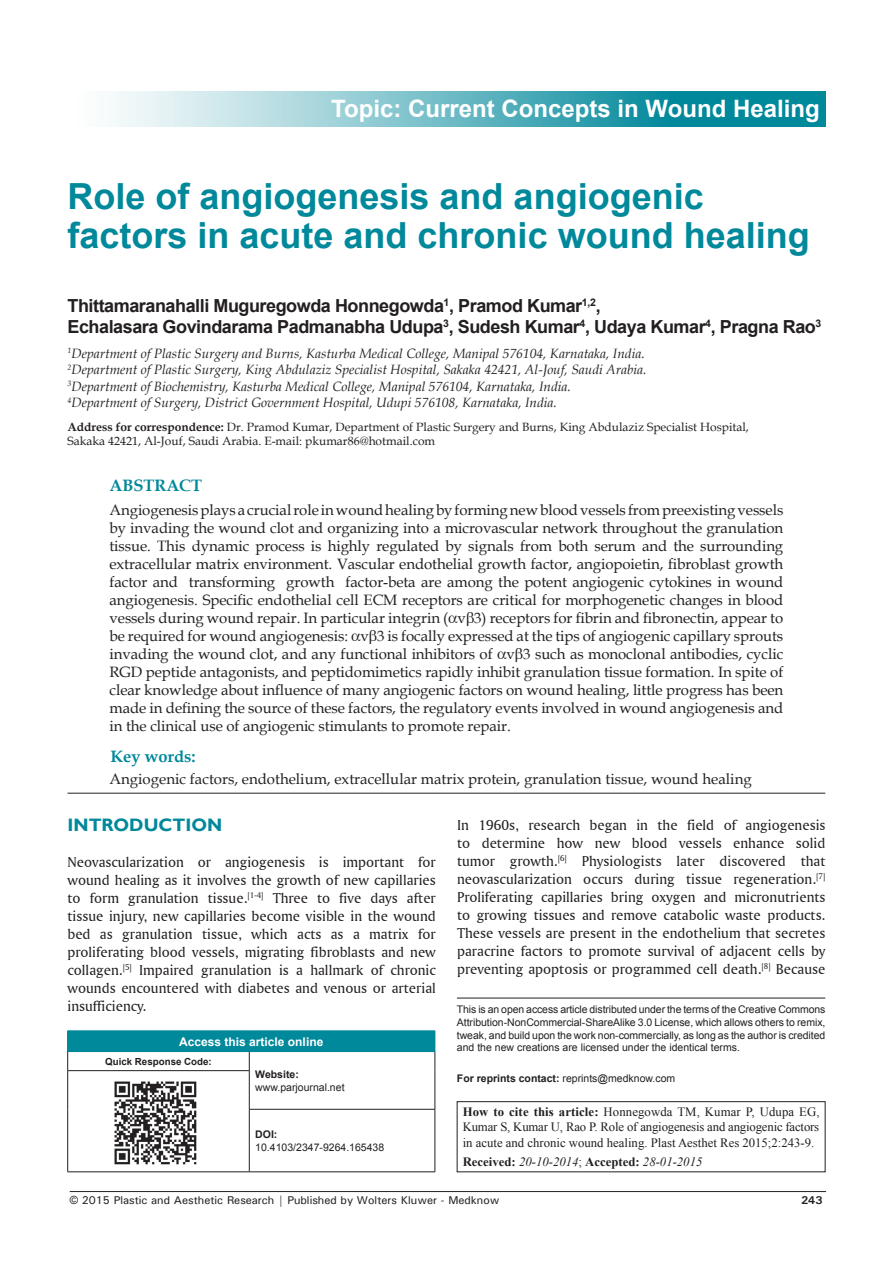
<style>
.page{position:relative;width:893px;height:1263px;background:#fff}
.page>*{position:absolute;margin:0;border:0;box-sizing:border-box;transform-origin:0 0}
.AT{font:700 36px/39px "Arial";color:#00889b}
.t1{font:700 24px "Arial";color:#fff}
.AU{font:700 18px/21px "Arial";letter-spacing:-.025em;color:#231f20}
.t2{font:700 18px "Gill Sans";color:#00889b}
.KWDH{font:700 16.5px "Book Antiqua";color:#00889b}
.ABSH{font:700 16.5px "Book Antiqua";color:#00889b}
.ABS{font:15px/18px "Book Antiqua";letter-spacing:-.005em;color:#231f20;text-align:justify}
.TX{font:15px/18px "Amerigo BT Roman A";color:#231f20;text-align:justify}
.Kwd{font:15px "Book Antiqua";color:#231f20}
.AFF{font:italic 13.5px/16.5px "Book Antiqua";color:#231f20}
.SRC{font:12.75px/15.3px "Times New Roman";color:#231f20;text-align:justify}
.SRC-2{font:italic 12.75px "Times New Roman";color:#231f20}
.ADD{font:12px/14.4px "Book Antiqua";color:#231f20}
.t3{font:700 12px "Arial";color:#fff}
.t4{font:500 11.25px "Univers";color:#231f20}
.t5{font:700 11.25px "Univers";color:#231f20}
.Reprint{font:10.5px/12.6px "Arial";color:#231f20}
.t6{font:700 9.75px "Arial";color:#231f20}
.s1{font-weight:700}
.s2{font-weight:700;font-style:normal}
.s3{font-style:normal}
.s4{font-family:"Arial";font-weight:400}
</style>
<div class="page">
<svg style="left:114px;top:92px;width:712px;height:35px;background:#67b7c3"></svg>
<hr style="left:70px;top:1191px;width:756px;height:1px;background:#231f20">
<hr style="left:68px;top:793px;width:757px;height:1px;background:#231f20">
<div style="left:68px;top:1031px;width:367px;height:20px;background:#00889b"></div>
<hr style="left:68px;top:1030px;width:181px;height:1px;background:#00889b">
<hr style="left:249px;top:1030px;width:186px;height:1px;background:#00889b">
<hr style="left:68px;top:1051px;width:181px;height:1px;background:#00889b">
<hr style="left:249px;top:1051px;width:186px;height:1px;background:#00889b">
<svg style="left:67px;top:1031px;width:1px;height:39px"></svg>
<svg style="left:249px;top:1052px;width:1px;height:18px"></svg>
<svg style="left:435px;top:1031px;width:1px;height:40px"></svg>
<hr style="left:68px;top:1070px;width:181px;height:1px;background:#231f20">
<hr style="left:67px;top:1071px;width:1px;height:38px;background:#231f20">
<hr style="left:249px;top:1071px;width:1px;height:38px;background:#231f20">
<hr style="left:435px;top:1071px;width:1px;height:38px;background:#231f20">
<hr style="left:67px;top:1109px;width:1px;height:63px;background:#231f20">
<hr style="left:249px;top:1109px;width:186px;height:1px;background:#231f20">
<hr style="left:249px;top:1109px;width:1px;height:63px;background:#231f20">
<hr style="left:435px;top:1109px;width:1px;height:63px;background:#231f20">
<hr style="left:68px;top:1171px;width:181px;height:1px;background:#231f20">
<hr style="left:249px;top:1171px;width:186px;height:1px;background:#231f20">
<img style="left:114px;top:1081px;width:83px;height:84px">
<hr style="left:457px;top:998px;width:368px;height:1px;background:#231f20">
<div style="left:457px;top:1101px;width:368px;height:71px;border:1px solid #231f20"></div>
<h2 class="t1" style="left:331px;top:92px;width:490px">Topic: Current Concepts in Wound Healing</h2>
<p class="AT" style="left:68px;top:177px;width:744px">Role of angiogenesis and angiogenic factors in acute and chronic wound healing</p>
<p class="AU" style="left:68px;top:295px;width:755px">Thittamaranahalli Muguregowda Honnegowda<sup>1</sup>, Pramod Kumar<sup>1,2</sup>,<br>Echalasara Govindarama Padmanabha Udupa<sup>3</sup>, Sudesh Kumar<sup>4</sup>, Udaya Kumar<sup>4</sup>, Pragna Rao<sup>3</sup></p>
<p class="AFF" style="left:68px;top:345px;width:581px"><sup>1</sup>Department of Plastic Surgery and Burns, Kasturba Medical College, Manipal 576104, Karnataka, India.<br><sup>2</sup>Department of Plastic Surgery, King Abdulaziz Specialist Hospital, Sakaka 42421, Al‑Jouf, Saudi Arabia.<br><sup>3</sup>Department of Biochemistry, Kasturba Medical College, Manipal 576104, Karnataka, India.<br><sup>4</sup>Department of Surgery, District Government Hospital, Udupi 576108, Karnataka, India.</p>
<p class="ADD" style="left:68px;top:419px;width:683px"><span class="s1">Address for correspondence:</span> Dr. Pramod Kumar, Department of Plastic Surgery and Burns, King Abdulaziz Specialist Hospital,<br>Sakaka 42421, Al‑Jouf, Saudi Arabia. E‑mail: pkumar86@hotmail.com</p>
<p class="ABSH" style="left:110px;top:474px;width:94px">ABSTRACT</p>
<p class="ABS" style="left:110px;top:501px;width:675px">Angiogenesis plays a crucial role in wound healing by forming new blood vessels from preexisting vessels by invading the wound clot and organizing into a microvascular network throughout the granulation tissue. This dynamic process is highly regulated by signals from both serum and the surrounding extracellular matrix environment. Vascular endothelial growth factor, angiopoietin, fibroblast growth factor and transforming growth factor-beta are among the potent angiogenic cytokines in wound angiogenesis. Specific endothelial cell ECM receptors are critical for morphogenetic changes in blood vessels during wound repair. In particular integrin ( v 3) receptors for fibrin and fibronectin, appear to be required for wound angiogenesis: v 3 is focally expressed at the tips of angiogenic capillary sprouts invading the wound clot, and any functional inhibitors of v 3 such as monoclonal antibodies, cyclic RGD peptide antagonists, and peptidomimetics rapidly inhibit granulation tissue formation. In spite of clear knowledge about influence of many angiogenic factors on wound healing, little progress has been made in defining the source of these factors, the regulatory events involved in wound angiogenesis and in the clinical use of angiogenic stimulants to promote repair.</p>
<p class="KWDH" style="left:110px;top:745px;width:87px">Key words:</p>
<p class="Kwd" style="left:110px;top:769px;width:644px">Angiogenic factors, endothelium, extracellular matrix protein, granulation tissue, wound healing</p>
<h1 class="t2" style="left:68px;top:814px;width:156px">INTRODUCTION</h1>
<p class="TX" style="left:68px;top:853px;width:370px">Neovascularization or angiogenesis is important for wound healing as it involves the growth of new capillaries to form granulation tissue.<sup>[1‑4]</sup> Three to five days after tissue injury, new capillaries become visible in the wound bed as granulation tissue, which acts as a matrix for proliferating blood vessels, migrating fibroblasts and new collagen.<sup>[5]</sup> Impaired granulation is a hallmark of chronic wounds encountered with diabetes and venous or arterial insufficiency.</p>
<p class="t3" style="left:179px;top:1033px;width:146px">Access this article online</p>
<p class="t6" style="left:105px;top:1054px;width:108px">Quick Response Code:</p>
<p class="Reprint" style="left:255px;top:1068px;width:91px"><span class="s1">Website: </span>www.parjournal.net</p>
<p class="Reprint" style="left:255px;top:1128px;width:131px"><span class="s1">DOI:<br></span>10.4103/2347-9264.165438</p>
<p class="TX" style="left:457px;top:816px;width:370px">In 1960s, research began in the field of angiogenesis to determine how new blood vessels enhance solid tumor growth.<sup>[6]</sup> Physiologists later discovered that neovascularization occurs during tissue regeneration.<sup>[7] </sup>Proliferating capillaries bring oxygen and micronutrients to growing tissues and remove catabolic waste products.<br>These vessels are present in the endothelium that secretes paracrine factors to promote survival of adjacent cells by preventing apoptosis or programmed cell death.<sup>[8]</sup> Because</p>
<p class="Reprint" style="left:457px;top:1003px;width:370px;text-align:justify">This is an open access article distributed under the terms of the Creative Commons Attribution‑NonCommercial‑ShareAlike 3.0 License, which allows others to remix, tweak, and build upon the work non‑commercially, as long as the author is credited and the new creations are licensed under the identical terms.</p>
<p class="Reprint" style="left:457px;top:1072px;width:220px"><span class="s1">For reprints contact:</span> reprints@medknow.com</p>
<p class="SRC" style="left:463px;top:1104px;width:358px"><span class="s1">How to cite this article:</span> Honnegowda TM, Kumar P, Udupa EG, Kumar S, Kumar U, Rao P. Role of angiogenesis and angiogenic factors in acute and chronic wound healing. Plast Aesthet Res 2015;2:243-9.</p>
<p class="SRC-2" style="left:463px;top:1153px;width:241px"><span class="s2">Received:</span> 20-10-2014<span class="s3">;</span> <span class="s2">Accepted:</span> 28-01-2015</p>
<p class="t4" style="left:70px;top:1193px;width:431px"><span class="s4">©</span> 2015 Plastic and Aesthetic Research | Published by Wolters Kluwer - Medknow</p>
<p class="t5" style="left:801px;top:1193px;width:23px">243</p>
</div>
